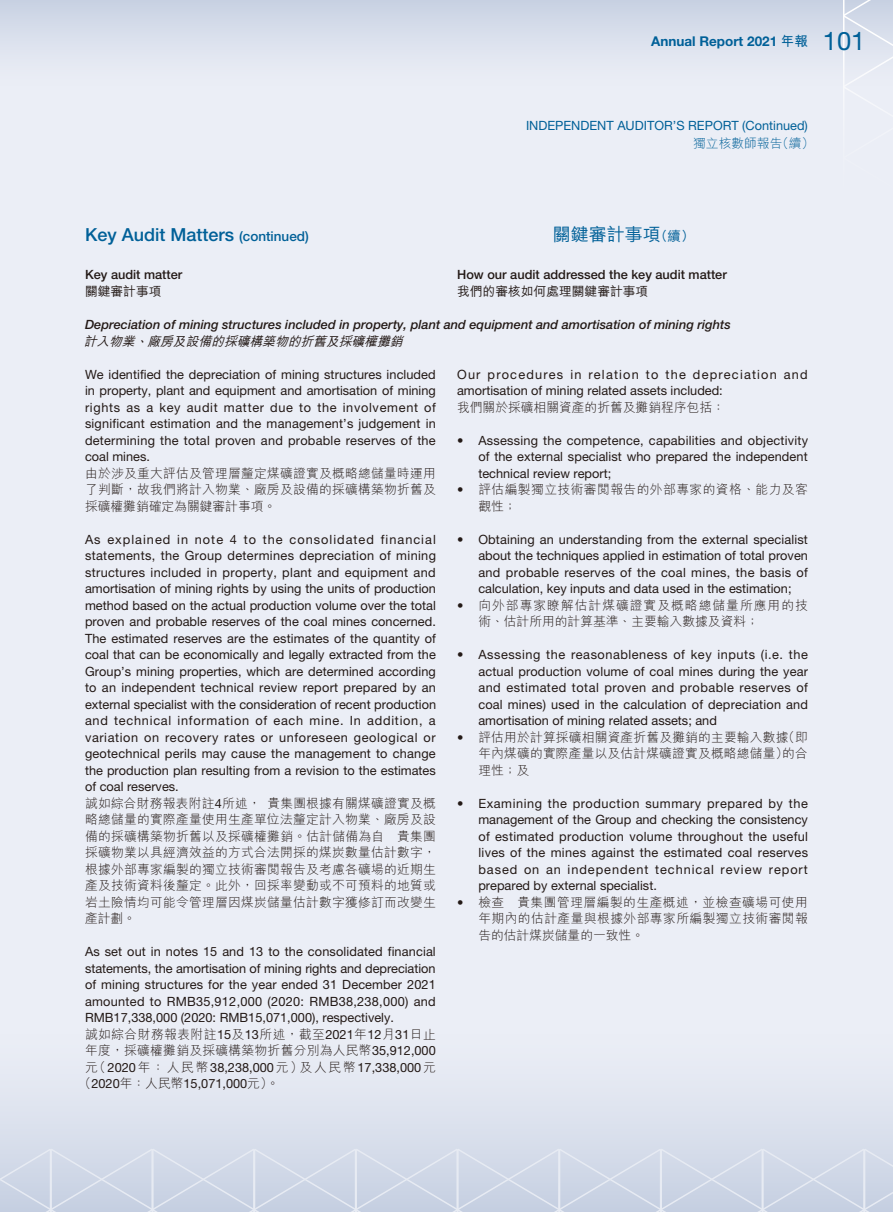
<style>
.page{position:relative;width:893px;height:1212px;background:#ebeef6}
.page>*{position:absolute;margin:0;border:0;box-sizing:border-box;transform-origin:0 0}
.t1{font:500 18px "Helvetica Neue LT Std";color:#006098}
.t2{font:500 18px "M Hei HK";color:#006098}
.t3{font:700 13.5px "Helvetica Neue LT Std";color:#006098}
.t4{font:12.75px/16.5px "Helvetica Neue LT Std";color:#231916;text-align:justify}
.t5{font:300 12.75px/16.5px "M Hei HK";letter-spacing:.02em;color:#231916;text-align:justify}
.t6{font:italic 500 12.75px "Helvetica Neue LT Std";color:#231916}
.t7{font:12.75px/16.5px "Helvetica Neue LT Std";letter-spacing:.045em;color:#231916}
.t8{font:500 12.75px "Helvetica Neue LT Std";color:#231916}
.t9{font:300 12.75px/16.5px "M Hei HK";letter-spacing:.08em;color:#231916}
.t10{font:12.75px "Helvetica Neue LT Std";color:#006098}
.t11{font:italic 500 12.75px "M Hei HK";color:#231916}
.t12{font:500 12.75px "M Hei HK";color:#231916}
.t13{font:300 12.75px "M Hei HK";color:#231916}
.t14{font:300 12.75px "M Hei HK";color:#006098}
.s1{font-family:"M Hei HK"}
.s2{font-weight:400;font-size:25.5px}
.s3{font-size:13.5px}
.s4{font-family:"Helvetica Neue LT Std";font-weight:400}
.s5{font-family:"M Hei HK";font-weight:300}
</style>
<div class="page">
<div style="left:0;top:0;width:893px;height:109px;background:linear-gradient(to bottom,#ccd4e4,#f2f4fa)"></div>
<div style="left:0;top:986px;width:893px;height:226px;background:linear-gradient(to right,#e5e9f2,#e5e9f2)"></div>
<svg style="left:842px;top:0;width:51px;height:109px"></svg>
<hr style="left:843px;top:0;width:1px;height:300px;background:#fff">
<svg style="left:0;top:1147px;width:893px;height:65px;background:#cfd7e6"></svg>
<hr style="left:50px;top:1149px;width:1px;height:63px;background:#e7ebf3">
<p class="t3" style="left:651px;top:33px;width:216px">Annual Report 2021 <span class="s1">年報</span> <span class="s2">101</span></p>
<p class="t10" style="left:526px;top:118px;width:283px">INDEPENDENT AUDITOR’S REPORT (Continued)</p>
<p class="t14" style="left:693px;top:137px;width:123px">獨立核數師報告（續）</p>
<h1 class="t1" style="left:85px;top:224px;width:225px">Key Audit Matters <span class="s3">(continued)</span></h1>
<h1 class="t2" style="left:553px;top:222px;width:143px">關鍵審計事項<span class="s3">（續）</span></h1>
<p class="t8" style="left:85px;top:267px;width:99px">Key audit matter</p>
<p class="t8" style="left:457px;top:267px;width:271px">How our audit addressed the key audit matter</p>
<p class="t12" style="left:85px;top:282px;width:78px">關鍵審計事項</p>
<p class="t12" style="left:457px;top:282px;width:193px">我們的審核如何處理關鍵審計事項</p>
<p class="t6" style="left:85px;top:316px;width:647px">Depreciation of mining structures included in property, plant and equipment and amortisation of mining rights</p>
<p class="t11" style="left:84px;top:332px;width:325px">計入物業、廠房及設備的採礦構築物的折舊及採礦權攤銷</p>
<p class="t4" style="left:85px;top:366px;width:352px">We identified the depreciation of mining structures included in property, plant and equipment and amortisation of mining rights as a key audit matter due to the involvement of significant estimation and the management’s judgement in determining the total proven and probable reserves of the coal mines.</p>
<p class="t5" style="left:85px;top:464px;width:352px">由於涉及重大評估及管理層釐定煤礦證實及概略總儲量時運用了判斷，故我們將計入物業、廠房及設備的採礦構築物折舊及採礦權攤銷確定為關鍵審計事項。</p>
<p class="t4" style="left:85px;top:531px;width:353px">As explained in note 4 to the consolidated financial statements, the Group determines depreciation of mining structures included in property, plant and equipment and amortisation of mining rights by using the units of production method based on the actual production volume over the total proven and probable reserves of the coal mines concerned.<br>The estimated reserves are the estimates of the quantity of coal that can be economically and legally extracted from the Group’s mining properties, which are determined according to an independent technical review report prepared by an external specialist with the consideration of recent production and technical information of each mine. In addition, a variation on recovery rates or unforeseen geological or geotechnical perils may cause the management to change the production plan resulting from a revision to the estimates of coal reserves.</p>
<p class="t5" style="left:85px;top:794px;width:352px">誠如綜合財務報表附註<span class="s4">4</span>所述，貴集團根據有關煤礦證實及概略總儲量的實際產量使用生產單位法釐定計入物業、廠房及設備的採礦構築物折舊以及採礦權攤銷。估計儲備為自 貴集團採礦物業以具經濟效益的方式合法開採的煤炭數量估計數字，根據外部專家編製的獨立技術審閱報告及考慮各礦場的近期生產及技術資料後釐定。此外，回採率變動或不可預料的地質或岩土險情均可能令管理層因煤炭儲量估計數字獲修訂而改變生產計劃。</p>
<p class="t4" style="left:85px;top:943px;width:352px">As set out in notes 15 and 13 to the consolidated financial statements, the amortisation of mining rights and depreciation of mining structures for the year ended 31 December 2021 amounted to RMB35,912,000 (2020: RMB38,238,000) and RMB17,338,000 (2020: RMB15,071,000), respectively.</p>
<p class="t7" style="left:457px;top:366px;width:352px">Our procedures in relation to the depreciation and amortisation of mining related assets included:</p>
<p class="t13" style="left:457px;top:400px;width:269px">我們關於採礦相關資產的折舊及攤銷程序包括：</p>
<p class="t4" style="left:478px;top:432px;width:331px;text-indent:-21px">• Assessing the competence, capabilities and objectivity of the external specialist who prepared the independent technical review report;</p>
<p class="t5" style="left:478px;top:481px;width:331px;text-indent:-21px"><span class="s4">•</span> 評估編製獨立技術審閱報告的外部專家的資格、能力及客觀性；</p>
<p class="t4" style="left:478px;top:531px;width:331px;text-indent:-21px">• Obtaining an understanding from the external specialist about the techniques applied in estimation of total proven and probable reserves of the coal mines, the basis of calculation, key inputs and data used in the estimation;</p>
<p class="t9" style="left:478px;top:596px;width:331px;text-indent:-21px"><span class="s4">•</span> 向外部專家瞭解估計煤礦證實及概略總儲量所應用的技術、估計所用的計算基準、主要輸入數據及資料；</p>
<p class="t4" style="left:478px;top:646px;width:331px;text-indent:-21px">• Assessing the reasonableness of key inputs (i.e. the actual production volume of coal mines during the year and estimated total proven and probable reserves of coal mines) used in the calculation of depreciation and amortisation of mining related assets; and</p>
<p class="t5" style="left:478px;top:728px;width:331px;text-indent:-21px"><span class="s4">•</span> 評估用於計算採礦相關資產折舊及攤銷的主要輸入數據（即年內煤礦的實際產量以及估計煤礦證實及概略總儲量）的合理性；及</p>
<p class="t4" style="left:478px;top:795px;width:331px;text-indent:-21px">• Examining the production summary prepared by the management of the Group and checking the consistency of estimated production volume throughout the useful lives of the mines against the estimated coal reserves based on an independent technical review report prepared by external specialist.</p>
<p class="t5" style="left:478px;top:893px;width:331px;text-indent:-21px"><span class="s4">•</span> 檢查 貴集團管理層編製的生產概述，並檢查礦場可使用年期內的估計產量與根據外部專家所編製獨立技術審閱報告的估計煤炭儲量的一致性。</p>
<p class="t5" style="left:85px;top:1025px;width:352px">誠如綜合財務報表附註<span class="s4">15</span>及<span class="s4">13</span>所述，截至<span class="s4">2021</span>年<span class="s4">12</span>月<span class="s4">31</span>日止年度，採礦權攤銷及採礦構築物折舊分別為人民幣<span class="s4">35,912,000</span></p>
<p class="t4" style="left:79px;top:1059px;width:359px;text-indent:6px"><span class="s5">元（</span>2020<span class="s5">年：人民幣</span>38,238,000<span class="s5">元）及人民幣</span>17,338,000<span class="s5">元（</span>2020<span class="s5">年：人民幣</span>15,071,000<span class="s5">元）。</span></p>
</div>
